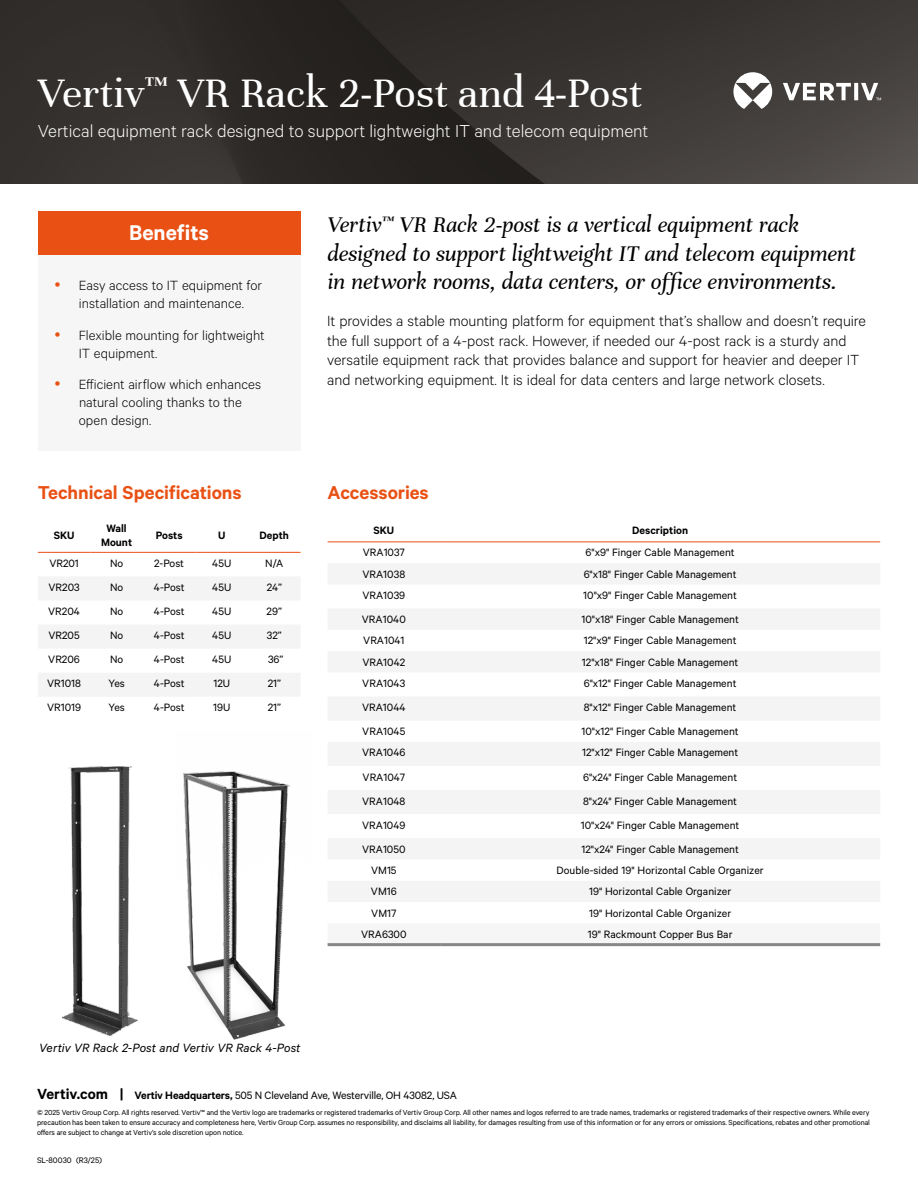
<style>
.page{position:relative;width:918px;height:1188px;background:#fff}
.page>*{position:absolute;margin:0;border:0;box-sizing:border-box;transform-origin:0 0}
.t1{font:45px "Unna";color:#fff}
.t2{font:italic 24px/28.8px "Unna";letter-spacing:-.005em;color:#000}
.t3{font:600 24px "Calibre";color:#fff}
.t4{font:600 21px "Calibre";color:#e95114}
.t5{font:300 19.5px "Calibre";color:#fff}
.t6{font:300 16.5px/19.8px "Calibre";color:#000}
.t7{font:300 15px/18px "Calibre";color:#000}
.t8{font:italic 13.5px "Calibre";letter-spacing:.005em;color:#000}
.t9{font:12px "Calibre";color:#000}
.t10{font:600 12px/13.5px "Calibre";color:#000;text-align:center}
.t11{font:9px "Calibre";color:#000}
.t12{font:8.25px/9.8px "Calibre";letter-spacing:-.01em;color:#000;text-align:justify}
.s1{font-weight:600;font-size:16.5px}
.s2{font-weight:600}
</style>
<div class="page">
<img style="left:0;top:0;width:918px;height:183px">
<svg style="left:733px;top:72px;width:148px;height:37px"></svg>
<div style="left:38px;top:251px;width:263px;height:200px;background:#f6f6f6"></div>
<div style="left:38px;top:211px;width:263px;height:43px;background:#e95114"></div>
<svg style="left:38px;top:577px;width:262px;height:119px"></svg>
<hr style="left:38px;top:552px;width:52px;height:1px;background:#e95114">
<hr style="left:90px;top:552px;width:53px;height:1px;background:#e95114">
<hr style="left:143px;top:552px;width:52px;height:1px;background:#e95114">
<hr style="left:195px;top:552px;width:53px;height:1px;background:#e95114">
<hr style="left:248px;top:552px;width:53px;height:1px;background:#e95114">
<svg style="left:328px;top:564px;width:552px;height:338px;fill:#f4f4f4"></svg>
<hr style="left:328px;top:943px;width:112px;height:3px;background:#878787">
<hr style="left:440px;top:943px;width:440px;height:3px;background:#878787">
<hr style="left:328px;top:542px;width:112px;height:1px;background:#e95114">
<hr style="left:440px;top:542px;width:440px;height:1px;background:#e95114">
<img style="left:182px;top:771px;width:108px;height:269px">
<img style="left:63px;top:766px;width:74px;height:270px">
<h1 class="t1" style="left:38px;top:67px;width:607px">Vertiv<sup>™</sup> VR Rack 2-Post and 4-Post</h1>
<h3 class="t5" style="left:38px;top:119px;width:612px">Vertical equipment rack designed to support lightweight IT and telecom equipment</h3>
<h2 class="t3" style="left:129px;top:219px;width:81px">Benefits</h2>
<h2 class="t2" style="left:328px;top:210px;width:530px">Vertiv<sup>™</sup> VR Rack 2-post is a vertical equipment rack designed to support lightweight IT and telecom equipment in network rooms, data centers, or office environments.</h2>
<p class="t7" style="left:79px;top:276px;width:185px">Easy access to IT equipment for installation and maintenance.</p>
<p class="t7" style="left:79px;top:325px;width:187px">Flexible mounting for lightweight<br>IT equipment.</p>
<p class="t7" style="left:79px;top:375px;width:184px">Efficient airflow which enhances natural cooling thanks to the open design.</p>
<p class="t6" style="left:327px;top:310px;width:540px">It provides a stable mounting platform for equipment that’s shallow and doesn’t require the full support of a 4-post rack. However, if needed our 4-post rack is a sturdy and versatile equipment rack that provides balance and support for heavier and deeper IT and networking equipment. It is ideal for data centers and large network closets.</p>
<h3 class="t4" style="left:38px;top:480px;width:205px">Technical Specifications</h3>
<p class="t10" style="left:54px;top:528px;width:22px">SKU</p>
<p class="t10" style="left:101px;top:521px;width:33px">Wall<br>Mount</p>
<p class="t10" style="left:156px;top:528px;width:28px">Posts</p>
<p class="t10" style="left:218px;top:528px;width:9px">U</p>
<p class="t10" style="left:260px;top:528px;width:31px">Depth</p>
<p class="t9" style="left:49px;top:556px;width:31px">VR201</p>
<p class="t9" style="left:110px;top:556px;width:15px">No</p>
<p class="t9" style="left:154px;top:556px;width:31px">2-Post</p>
<p class="t9" style="left:212px;top:556px;width:21px">45U</p>
<p class="t9" style="left:265px;top:556px;width:20px">N/A</p>
<p class="t9" style="left:48px;top:580px;width:33px">VR203</p>
<p class="t9" style="left:110px;top:580px;width:15px">No</p>
<p class="t9" style="left:154px;top:580px;width:32px">4-Post</p>
<p class="t9" style="left:212px;top:580px;width:21px">45U</p>
<p class="t9" style="left:267px;top:580px;width:17px">24”</p>
<p class="t9" style="left:48px;top:604px;width:33px">VR204</p>
<p class="t9" style="left:110px;top:604px;width:15px">No</p>
<p class="t9" style="left:154px;top:604px;width:32px">4-Post</p>
<p class="t9" style="left:212px;top:604px;width:21px">45U</p>
<p class="t9" style="left:267px;top:604px;width:17px">29”</p>
<p class="t9" style="left:48px;top:628px;width:33px">VR205</p>
<p class="t9" style="left:110px;top:628px;width:15px">No</p>
<p class="t9" style="left:154px;top:628px;width:32px">4-Post</p>
<p class="t9" style="left:212px;top:628px;width:21px">45U</p>
<p class="t9" style="left:267px;top:628px;width:17px">32”</p>
<p class="t9" style="left:48px;top:652px;width:33px">VR206</p>
<p class="t9" style="left:110px;top:652px;width:15px">No</p>
<p class="t9" style="left:154px;top:652px;width:32px">4-Post</p>
<p class="t9" style="left:212px;top:652px;width:21px">45U</p>
<p class="t9" style="left:268px;top:652px;width:17px">36”</p>
<p class="t9" style="left:47px;top:677px;width:35px">VR1018</p>
<p class="t9" style="left:108px;top:677px;width:18px">Yes</p>
<p class="t9" style="left:154px;top:677px;width:32px">4-Post</p>
<p class="t9" style="left:213px;top:677px;width:18px">12U</p>
<p class="t9" style="left:268px;top:677px;width:15px">21”</p>
<p class="t9" style="left:47px;top:701px;width:35px">VR1019</p>
<p class="t9" style="left:108px;top:701px;width:18px">Yes</p>
<p class="t9" style="left:154px;top:701px;width:32px">4-Post</p>
<p class="t9" style="left:213px;top:701px;width:19px">19U</p>
<p class="t9" style="left:268px;top:701px;width:15px">21”</p>
<h3 class="t4" style="left:328px;top:480px;width:103px">Accessories</h3>
<p class="t10" style="left:374px;top:523px;width:22px">SKU</p>
<p class="t10" style="left:632px;top:523px;width:57px">Description</p>
<p class="t9" style="left:363px;top:546px;width:44px">VRA1037</p>
<p class="t9" style="left:586px;top:546px;width:151px">6"x9" Finger Cable Management</p>
<p class="t9" style="left:362px;top:567px;width:44px">VRA1038</p>
<p class="t9" style="left:584px;top:567px;width:154px">6"x18" Finger Cable Management</p>
<p class="t9" style="left:362px;top:588px;width:44px">VRA1039</p>
<p class="t9" style="left:583px;top:588px;width:155px">10"x9" Finger Cable Management</p>
<p class="t9" style="left:362px;top:612px;width:45px">VRA1040</p>
<p class="t9" style="left:581px;top:612px;width:159px">10"x18" Finger Cable Management</p>
<p class="t9" style="left:363px;top:634px;width:43px">VRA1041</p>
<p class="t9" style="left:584px;top:634px;width:154px">12"x9" Finger Cable Management</p>
<p class="t9" style="left:362px;top:655px;width:44px">VRA1042</p>
<p class="t9" style="left:582px;top:655px;width:158px">12"x18" Finger Cable Management</p>
<p class="t9" style="left:362px;top:676px;width:45px">VRA1043</p>
<p class="t9" style="left:584px;top:676px;width:154px">6"x12" Finger Cable Management</p>
<p class="t9" style="left:362px;top:700px;width:45px">VRA1044</p>
<p class="t9" style="left:584px;top:700px;width:154px">8"x12" Finger Cable Management</p>
<p class="t9" style="left:362px;top:724px;width:45px">VRA1045</p>
<p class="t9" style="left:582px;top:724px;width:159px">10"x12" Finger Cable Management</p>
<p class="t9" style="left:362px;top:746px;width:45px">VRA1046</p>
<p class="t9" style="left:582px;top:746px;width:158px">12"x12" Finger Cable Management</p>
<p class="t9" style="left:363px;top:770px;width:44px">VRA1047</p>
<p class="t9" style="left:583px;top:770px;width:155px">6"x24" Finger Cable Management</p>
<p class="t9" style="left:362px;top:794px;width:45px">VRA1048</p>
<p class="t9" style="left:583px;top:794px;width:155px">8"x24" Finger Cable Management</p>
<p class="t9" style="left:362px;top:818px;width:45px">VRA1049</p>
<p class="t9" style="left:581px;top:818px;width:160px">10"x24" Finger Cable Management</p>
<p class="t9" style="left:362px;top:842px;width:45px">VRA1050</p>
<p class="t9" style="left:581px;top:842px;width:159px">12"x24" Finger Cable Management</p>
<p class="t9" style="left:371px;top:863px;width:27px">VM15</p>
<p class="t9" style="left:557px;top:863px;width:209px">Double-sided 19" Horizontal Cable Organizer</p>
<p class="t9" style="left:371px;top:885px;width:27px">VM16</p>
<p class="t9" style="left:589px;top:885px;width:144px">19" Horizontal Cable Organizer</p>
<p class="t9" style="left:371px;top:906px;width:27px">VM17</p>
<p class="t9" style="left:589px;top:906px;width:144px">19" Horizontal Cable Organizer</p>
<p class="t9" style="left:361px;top:927px;width:47px">VRA6300</p>
<p class="t9" style="left:588px;top:927px;width:146px">19" Rackmount Copper Bus Bar</p>
<p class="t8" style="left:39px;top:1040px;width:263px">Vertiv VR Rack 2-Post and Vertiv VR Rack 4-Post</p>
<p class="t9" style="left:37px;top:1088px;width:421px"><span class="s1">Vertiv.com |</span> <span class="s2">Vertiv Headquarters,</span> 505 N Cleveland Ave, Westerville, OH 43082, USA</p>
<p class="t12" style="left:37px;top:1108px;width:834px">© 2025 Vertiv Group Corp. All rights reserved. Vertiv™ and the Vertiv logo are trademarks or registered trademarks of Vertiv Group Corp. All other names and logos referred to are trade names, trademarks or registered trademarks of their respective owners. While every precaution has been taken to ensure accuracy and completeness here, Vertiv Group Corp. assumes no responsibility, and disclaims all liability, for damages resulting from use of this information or for any errors or omissions. Specifications, rebates and other promotional offers are subject to change at Vertiv’s sole discretion upon notice.</p>
<p class="t11" style="left:37px;top:1155px;width:67px">SL-80030 (R3/25)</p>
</div>
